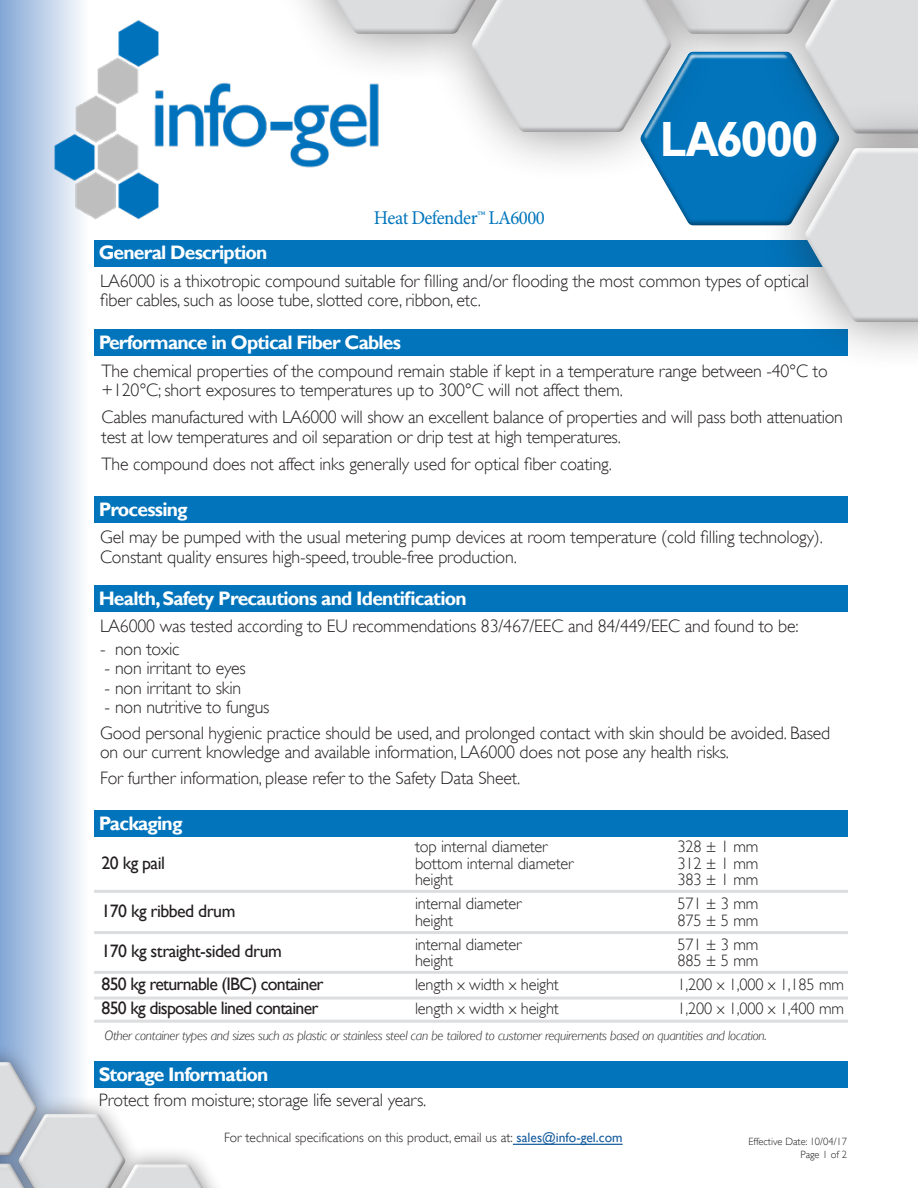
<style>
.page{position:relative;width:918px;height:1188px;background:#fff}
.page>*{position:absolute;margin:0;border:0;box-sizing:border-box;transform-origin:0 0}
.t1{font:700 49.5px "Gill Sans";letter-spacing:-.04em;color:#fff;scale:.86 1}
.t2{font:700 19.5px "Gill Sans";letter-spacing:-.04em;color:#fff}
.t3{font:19.5px "Minion Pro";letter-spacing:-.03em;color:#0075bc;scale:.96 1}
.t4{font:300 18px/19.5px "Gill Sans";letter-spacing:-.01em;color:#231f20}
.t5{font:18px "Gill Sans";letter-spacing:-.04em;color:#231f20}
.t6{font:300 16.5px "Gill Sans";letter-spacing:-.01em;color:#231f20}
.t7{font:italic 300 13.5px "Gill Sans";letter-spacing:-.02em;color:#231f20}
.t8{font:300 13.5px "Gill Sans";color:#231f20}
.t9{font:300 10.5px "Gill Sans";color:#231f20}
.s1{font-weight:400;color:#175d9e}
</style>
<div class="page">
<div style="left:0;top:0;width:88px;height:1188px;background:linear-gradient(to right,#83a6d5,#fbfcfd)"></div>
<img style="left:178px;top:82px;width:127px;height:86px">
<img style="left:52px;top:18px;width:126px;height:224px">
<div style="left:262px;top:0;width:288px;height:85px;background:#fff"></div>
<div style="left:0;top:1043px;width:54px;height:132px;background:#231f20;opacity:.48"></div>
<div style="left:0;top:1060px;width:39px;height:97px;background:#231f20;opacity:.77"></div>
<svg style="left:0;top:1062px;width:199px;height:126px"></svg>
<div style="left:109px;top:1162px;width:109px;height:26px;background:#231f20;opacity:.77"></div>
<div style="left:94px;top:240px;width:774px;height:27px;background:#0174bc"></div>
<div style="left:94px;top:329px;width:754px;height:27px;background:#0174bc"></div>
<div style="left:94px;top:496px;width:754px;height:27px;background:#0174bc"></div>
<div style="left:94px;top:586px;width:754px;height:26px;background:#0174bc"></div>
<div style="left:94px;top:810px;width:754px;height:27px;background:#0174bc"></div>
<div style="left:94px;top:1062px;width:754px;height:26px;background:#0174bc"></div>
<hr style="left:94px;top:890px;width:754px;height:3px;background:#dcdddf">
<hr style="left:94px;top:931px;width:754px;height:3px;background:#dcdddf">
<hr style="left:94px;top:971px;width:754px;height:3px;background:#dcdddf">
<hr style="left:94px;top:997px;width:754px;height:3px;background:#dcdddf">
<hr style="left:94px;top:1020px;width:754px;height:3px;background:#dcdddf">
<div style="left:758px;top:97px;width:160px;height:276px;background:#231f20;opacity:.5"></div>
<svg style="left:305px;top:0;width:613px;height:322px"></svg>
<div style="left:802px;top:147px;width:116px;height:177px;background:#231f20;opacity:.52"></div>
<hr style="left:513px;top:1144px;width:110px;height:1px;background:#175d9e">
<p class="t3" style="left:374px;top:205px;width:180px">Heat Defender™ LA6000</p>
<p class="t1" style="left:660px;top:110px;width:186px">LA6000</p>
<p class="t2" style="left:99px;top:241px;width:170px">General Description</p>
<p class="t4" style="left:100px;top:271px;width:710px">LA6000 is a thixotropic compound suitable for filling and/or flooding the most common types of optical</p>
<p class="t4" style="left:100px;top:290px;width:382px">fiber cables, such as loose tube, slotted core, ribbon, etc.</p>
<p class="t2" style="left:99px;top:331px;width:304px">Performance in Optical Fiber Cables</p>
<p class="t4" style="left:102px;top:361px;width:728px">The chemical properties of the compound remain stable if kept in a temperature range between -40°C to</p>
<p class="t4" style="left:102px;top:381px;width:523px">+120°C; short exposures to temperatures up to 300°C will not affect them.</p>
<p class="t4" style="left:102px;top:408px;width:743px">Cables manufactured with LA6000 will show an excellent balance of properties and will pass both attenuation</p>
<p class="t4" style="left:102px;top:427px;width:521px">test at low temperatures and oil separation or drip test at high temperatures.</p>
<p class="t4" style="left:102px;top:454px;width:512px">The compound does not affect inks generally used for optical fiber coating.</p>
<p class="t2" style="left:99px;top:497px;width:91px">Processing</p>
<p class="t4" style="left:100px;top:527px;width:724px">Gel may be pumped with the usual metering pump devices at room temperature (cold filling technology).</p>
<p class="t4" style="left:100px;top:547px;width:418px">Constant quality ensures high-speed, trouble-free production.</p>
<p class="t2" style="left:99px;top:587px;width:370px">Health, Safety Precautions and Identification</p>
<p class="t4" style="left:100px;top:617px;width:700px">LA6000 was tested according to EU recommendations 83/467/EEC and 84/449/EEC and found to be:</p>
<p class="t4" style="left:100px;top:639px;width:81px">- non toxic</p>
<p class="t4" style="left:105px;top:659px;width:143px">- non irritant to eyes</p>
<p class="t4" style="left:105px;top:678px;width:138px">- non irritant to skin</p>
<p class="t4" style="left:105px;top:698px;width:166px">- non nutritive to fungus</p>
<p class="t4" style="left:100px;top:723px;width:732px">Good personal hygienic practice should be used, and prolonged contact with skin should be avoided. Based on our current knowledge and available information, LA6000 does not pose any health risks.</p>
<p class="t4" style="left:100px;top:768px;width:422px">For further information, please refer to the Safety Data Sheet.</p>
<p class="t2" style="left:99px;top:811px;width:85px">Packaging</p>
<p class="t6" style="left:415px;top:837px;width:134px">top internal diameter</p>
<p class="t6" style="left:678px;top:837px;width:82px">328 ± 1 mm</p>
<p class="t5" style="left:102px;top:852px;width:65px">20 kg pail</p>
<p class="t6" style="left:415px;top:853px;width:160px">bottom internal diameter</p>
<p class="t6" style="left:678px;top:853px;width:82px">312 ± 1 mm</p>
<p class="t6" style="left:415px;top:870px;width:39px">height</p>
<p class="t6" style="left:678px;top:870px;width:82px">383 ± 1 mm</p>
<p class="t5" style="left:102px;top:900px;width:135px">170 kg ribbed drum</p>
<p class="t6" style="left:415px;top:894px;width:108px">internal diameter</p>
<p class="t6" style="left:678px;top:894px;width:82px">571 ± 3 mm</p>
<p class="t6" style="left:415px;top:910px;width:39px">height</p>
<p class="t6" style="left:678px;top:910px;width:82px">875 ± 5 mm</p>
<p class="t5" style="left:102px;top:941px;width:182px">170 kg straight-sided drum</p>
<p class="t6" style="left:415px;top:934px;width:108px">internal diameter</p>
<p class="t6" style="left:678px;top:934px;width:82px">571 ± 3 mm</p>
<p class="t6" style="left:415px;top:951px;width:39px">height</p>
<p class="t6" style="left:678px;top:951px;width:82px">885 ± 5 mm</p>
<p class="t5" style="left:102px;top:974px;width:223px">850 kg returnable (IBC) container</p>
<p class="t6" style="left:415px;top:975px;width:145px">length x width x height</p>
<p class="t6" style="left:678px;top:975px;width:168px">1,200 x 1,000 x 1,185 mm</p>
<p class="t5" style="left:102px;top:998px;width:219px">850 kg disposable lined container</p>
<p class="t6" style="left:415px;top:999px;width:145px">length x width x height</p>
<p class="t6" style="left:678px;top:999px;width:168px">1,200 x 1,000 x 1,400 mm</p>
<p class="t7" style="left:105px;top:1027px;width:664px">Other container types and sizes such as plastic or stainless steel can be tailored to customer requirements based on quantities and location.</p>
<p class="t2" style="left:99px;top:1063px;width:171px">Storage Information</p>
<p class="t4" style="left:99px;top:1090px;width:329px">Protect from moisture; storage life several years.</p>
<p class="t8" style="left:224px;top:1129px;width:400px">For technical specifications on this product, email us at: <span class="s1">sales@info-gel.com</span></p>
<p class="t9" style="left:749px;top:1135px;width:100px">Effective Date: 10/04/17</p>
<p class="t9" style="left:801px;top:1148px;width:48px">Page 1 of 2</p>
</div>
